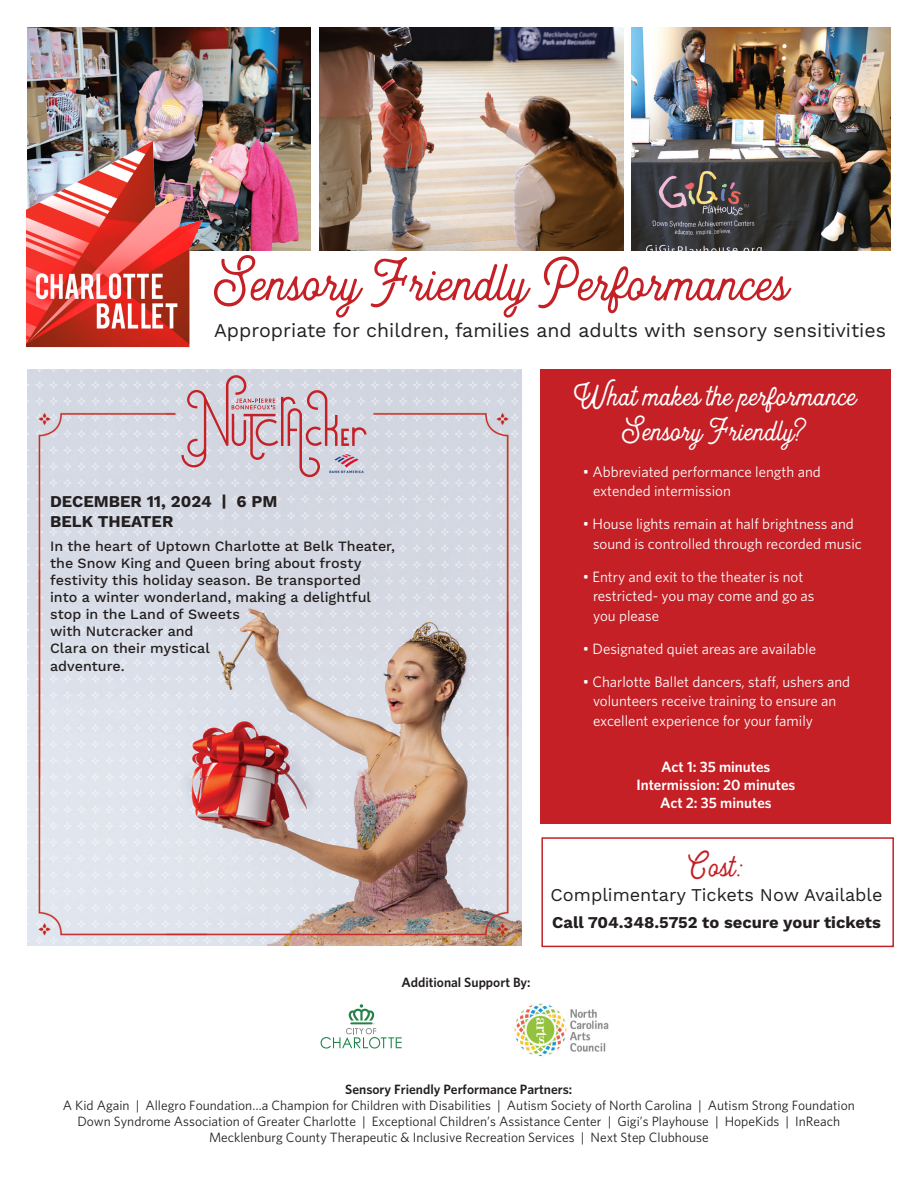
<style>
.page{position:relative;width:918px;height:1188px;background:#fff}
.page>*{position:absolute;margin:0;border:0;box-sizing:border-box;transform-origin:0 0}
.t1{font:63px "Heritage";color:#c42026}
.t2{font:36px "Heritage";color:#c42026}
.t3{font:34.5px "Heritage";color:#fff}
.t4{font:19.5px "Work Sans";color:#231f20}
.t5{font:18px "Work Sans";color:#231f20}
.t6{font:700 16.5px "Work Sans";color:#231f20}
.t7{font:15px/19.5px "Whitney";color:#fff}
.t8{font:600 15px "Whitney";color:#fff}
.t9{font:500 14.25px/17.1px "Work Sans";color:#231f20}
.t10{font:13.5px/16.2px "Whitney";color:#231f20;text-align:center}
.t11{font:600 13.5px "Whitney";color:#231f20}
.s1{font-weight:600}
</style>
<div class="page">
<img style="left:27px;top:369px;width:494px;height:577px">
<img style="left:27px;top:28px;width:283px;height:222px">
<img style="left:632px;top:27px;width:259px;height:223px">
<img style="left:320px;top:28px;width:303px;height:222px">
<div style="left:541px;top:369px;width:350px;height:455px;background:#c42026"></div>
<img style="left:26px;top:130px;width:188px;height:218px">
<div style="left:541px;top:837px;width:353px;height:110px;border:2px solid #c42026"></div>
<svg style="left:321px;top:1004px;width:81px;height:45px"></svg>
<img style="left:514px;top:1003px;width:95px;height:53px">
<svg style="left:181px;top:375px;width:186px;height:102px;background:#d1bdc7"></svg>
<img style="left:328px;top:454px;width:36px;height:20px">
<p class="t1" style="left:214px;top:248px;width:575px">Sensory Friendly Performances</p>
<p class="t4" style="left:214px;top:319px;width:674px">Appropriate for children, families and adults with sensory sensitivities</p>
<p class="t6" style="left:50px;top:492px;width:229px">DECEMBER 11, 2024 | 6 PM</p>
<p class="t6" style="left:50px;top:512px;width:125px">BELK THEATER</p>
<p class="t9" style="left:50px;top:538px;width:347px">In the heart of Uptown Charlotte at Belk Theater, the Snow King and Queen bring about frosty festivity this holiday season. Be transported<br>into a winter wonderland, making a delightful stop in the Land of Sweets<br>with Nutcracker and<br>Clara on their mystical<br>adventure.</p>
<p class="t11" style="left:401px;top:973px;width:131px">Additional Support By:</p>
<p class="t3" style="left:574px;top:377px;width:283px">What makes the performance</p>
<p class="t3" style="left:622px;top:412px;width:187px">Sensory Friendly?</p>
<p class="t7" style="left:593px;top:462px;width:229px;text-indent:-10px">• Abbreviated performance length and extended intermission</p>
<p class="t7" style="left:593px;top:514px;width:270px;text-indent:-10px">• House lights remain at half brightness and sound is controlled through recorded music</p>
<p class="t7" style="left:593px;top:567px;width:223px;text-indent:-10px">• Entry and exit to the theater is not restricted- you may come and go as you please</p>
<p class="t7" style="left:583px;top:639px;width:235px">• Designated quiet areas are available</p>
<p class="t7" style="left:593px;top:672px;width:259px;text-indent:-10px">• Charlotte Ballet dancers, staff, ushers and volunteers receive training to ensure an excellent experience for your family</p>
<p class="t8" style="left:661px;top:757px;width:111px">Act 1: 35 minutes</p>
<p class="t8" style="left:636px;top:775px;width:160px">Intermission: 20 minutes</p>
<p class="t8" style="left:660px;top:793px;width:113px">Act 2: 35 minutes</p>
<p class="t2" style="left:689px;top:846px;width:57px">Cost:</p>
<p class="t5" style="left:551px;top:885px;width:333px">Complimentary Tickets Now Available</p>
<p class="t6" style="left:552px;top:913px;width:330px">Call 704.348.5752 to secure your tickets</p>
<p class="t10" style="left:63px;top:1081px;width:794px"><span class="s1">Sensory Friendly Performance Partners:<br></span>A Kid Again | Allegro Foundation…a Champion for Children with Disabilities | Autism Society of North Carolina | Autism Strong Foundation Down Syndrome Association of Greater Charlotte | Exceptional Children’s Assistance Center | Gigi’s Playhouse | HopeKids | InReach Mecklenburg County Therapeutic &amp; Inclusive Recreation Services | Next Step Clubhouse</p>
</div>
